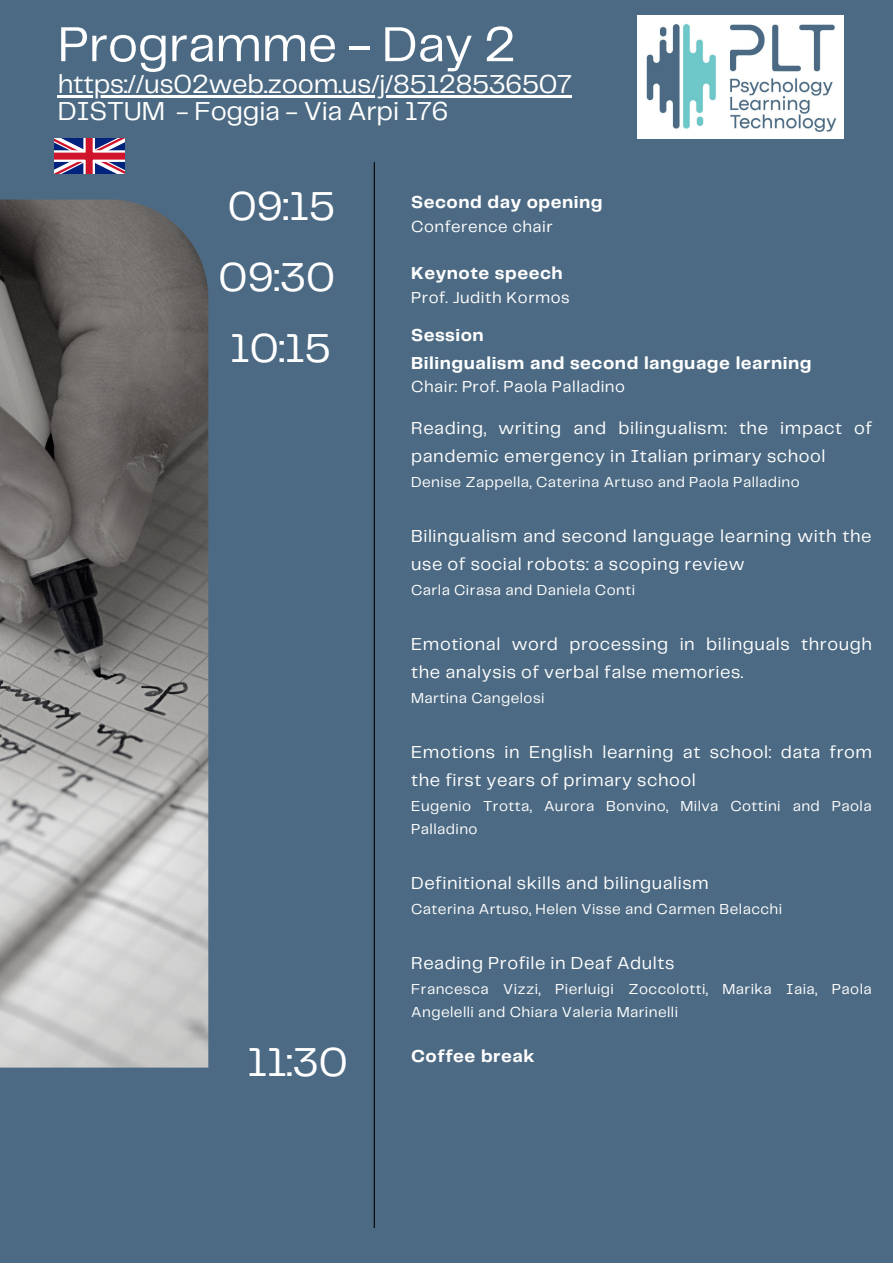
<style>
.page{position:relative;width:893px;height:1264px;background:#fff}
.page>*{position:absolute;margin:0;border:0;box-sizing:border-box;transform-origin:0 0}
.t1{font:51px "Telegraf";letter-spacing:-.01em;color:#fff}
.t2{font:42px "Telegraf";color:#fff}
.t3{font:27px/27px "Telegraf";letter-spacing:-.01em;color:#fff}
.t4{font:18px/28px "Telegraf";letter-spacing:.03em;color:#fff}
.t5{font:700 18px "Telegraf";letter-spacing:.03em;color:#fff}
.t6{font:16.5px "Telegraf";letter-spacing:.03em;color:#fff}
.t7{font:15px/23.5px "Telegraf";letter-spacing:.03em;color:#fff}
</style>
<div class="page">
<div style="left:0;top:0;width:892px;height:1262px;background:#4c6a83"></div>
<hr style="left:374px;top:162px;width:1px;height:1065px;background:#000">
<img style="left:0;top:199px;width:208px;height:868px">
<hr style="left:58px;top:95px;width:513px;height:2px;background:#fff">
<img style="left:637px;top:15px;width:206px;height:124px">
<svg style="left:54px;top:139px;width:70px;height:34px"></svg>
<svg style="left:54px;top:150px;width:70px;height:12px"></svg>
<svg style="left:83px;top:139px;width:12px;height:34px"></svg>
<div style="left:54px;top:153px;width:70px;height:7px;background:#cf142b"></div>
<div style="left:86px;top:139px;width:7px;height:34px;background:#cf142b"></div>
<h1 class="t1" style="left:58px;top:22px;width:459px">Programme - Day 2</h1>
<h3 class="t3" style="left:58px;top:72px;width:516px">https://us02web.zoom.us/j/85128536507<br>DISTUM - Foggia - Via Arpi 176</h3>
<h2 class="t2" style="left:228px;top:188px;width:109px">09:15</h2>
<p class="t5" style="left:411px;top:194px;width:193px">Second day opening</p>
<p class="t6" style="left:411px;top:219px;width:143px">Conference chair</p>
<h2 class="t2" style="left:219px;top:259px;width:118px">09:30</h2>
<p class="t5" style="left:411px;top:265px;width:153px">Keynote speech</p>
<p class="t6" style="left:411px;top:290px;width:160px">Prof. Judith Kormos</p>
<p class="t5" style="left:411px;top:327px;width:74px">Session</p>
<h2 class="t2" style="left:230px;top:330px;width:102px">10:15</h2>
<p class="t5" style="left:411px;top:355px;width:402px">Bilingualism and second language learning</p>
<p class="t6" style="left:411px;top:380px;width:215px">Chair: Prof. Paola Palladino</p>
<p class="t4" style="left:411px;top:414px;width:462px">Reading, writing and bilingualism: the impact of pandemic emergency in Italian primary school</p>
<p class="t7" style="left:411px;top:470px;width:390px">Denise Zappella, Caterina Artuso and Paola Palladino</p>
<p class="t4" style="left:411px;top:522px;width:462px">Bilingualism and second language learning with the use of social robots: a scoping review</p>
<p class="t7" style="left:411px;top:578px;width:225px">Carla Cirasa and Daniela Conti</p>
<p class="t4" style="left:411px;top:630px;width:462px">Emotional word processing in bilinguals through the analysis of verbal false memories.</p>
<p class="t7" style="left:411px;top:686px;width:135px">Martina Cangelosi</p>
<p class="t4" style="left:411px;top:738px;width:462px">Emotions in English learning at school: data from the first years of primary school</p>
<p class="t7" style="left:411px;top:794px;width:462px">Eugenio Trotta, Aurora Bonvino, Milva Cottini and Paola<br>Palladino</p>
<p class="t4" style="left:411px;top:870px;width:299px">Definitional skills and bilingualism</p>
<p class="t7" style="left:411px;top:898px;width:372px">Caterina Artuso, Helen Visse and Carmen Belacchi</p>
<p class="t4" style="left:411px;top:950px;width:265px">Reading Profile in Deaf Adults</p>
<p class="t7" style="left:411px;top:977px;width:462px">Francesca Vizzi, Pierluigi Zoccolotti, Marika Iaia, Paola<br>Angelelli and Chiara Valeria Marinelli</p>
<h2 class="t2" style="left:247px;top:1043px;width:102px">11:30</h2>
<p class="t5" style="left:411px;top:1048px;width:125px">Coffee break</p>
</div>
